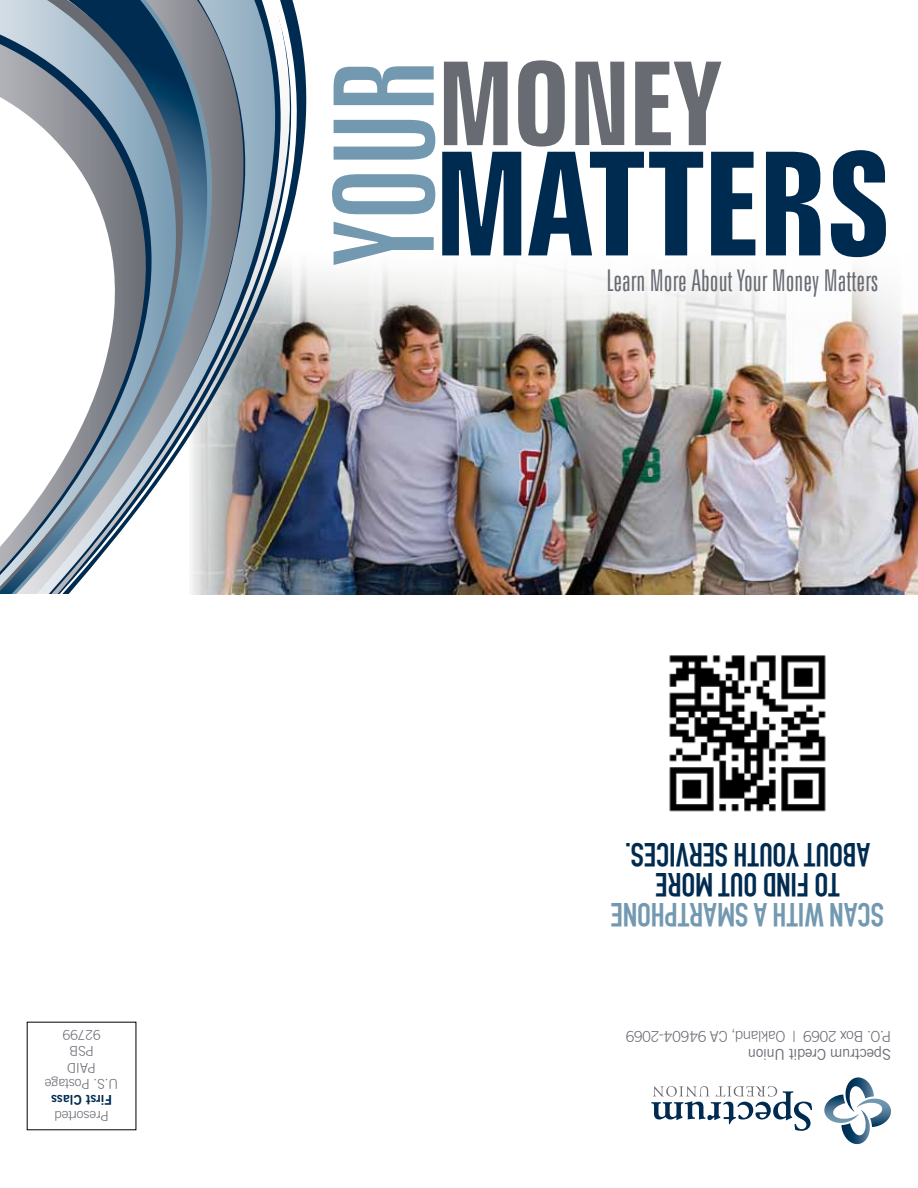
<style>
.page{position:relative;width:918px;height:1188px;background:#fff}
.page>*{position:absolute;margin:0;border:0;box-sizing:border-box;transform-origin:0 0}
.t1{font:700 extra-condensed 144px "Zurich BT";letter-spacing:-.01em;color:#002b51}
.t2{font:extra-condensed 139.05px "Zurich BT";color:#7399b1}
.t3{font:700 extra-condensed 115.95px "Zurich BT";letter-spacing:-.01em;color:#696b73}
.t4{font:33px/30px "DIN Engschrift Alternate";letter-spacing:-.005em;color:#002b51;text-align:center}
.t5{font:33px "DIN Engschrift Alternate";letter-spacing:.005em;color:#7399b1}
.t6{font:300 extra-condensed 30px "Zurich BT";color:#696b73}
.t7{font:300 15px "Trade Gothic";letter-spacing:-.01em;color:#696b73}
.t8{font:15px "Trade Gothic";letter-spacing:-.025em;color:#696b73}
.t9{font:300 13.5px/16.2px "Trade Gothic";color:#696b73;text-align:center}
.t10{font:13.5px "Trade Gothic Bold Two";color:#002b51}
</style>
<div class="page">
<img style="left:312px;top:269px;width:606px;height:325px">
<img style="left:304px;top:59px;width:8px;height:535px">
<img style="left:294px;top:6px;width:10px;height:588px">
<svg style="left:0;top:0;width:16px;height:594px"></svg>
<img style="left:288px;top:0;width:6px;height:594px">
<svg style="left:16px;top:0;width:20px;height:594px"></svg>
<svg style="left:36px;top:0;width:252px;height:594px"></svg>
<img style="left:669px;top:655px;width:157px;height:157px">
<svg style="left:824px;top:1077px;width:67px;height:68px"></svg>
<svg style="left:651px;top:1086px;width:161px;height:45px"></svg>
<h3 class="t3" style="left:438px;top:38px;width:285px">MONEY</h3>
<h2 class="t2" style="left:305px;top:265px;width:207px;rotate:-90deg">YOUR</h2>
<h1 class="t1" style="left:435px;top:122px;width:458px">MATTERS</h1>
<h3 class="t6" style="left:607px;top:265px;width:273px">Learn More About Your Money Matters</h3>
<p class="t9" style="left:118px;top:1092px;width:75px;rotate:-180deg">U.S. Postage<br>PAID<br>PSB<br>92799</p>
<p class="t10" style="left:112px;top:1108px;width:63px;rotate:-180deg">First Class</p>
<p class="t9" style="left:109px;top:1124px;width:56px;rotate:-180deg">Presorted</p>
<h3 class="t4" style="left:870px;top:899px;width:247px;rotate:-180deg">to find out more about Youth Servic es.</h3>
<h3 class="t5" style="left:884px;top:934px;width:275px;rotate:-180deg">Sc anwi th aSmartphone</h3>
<p class="t7" style="left:891px;top:1045px;width:267px;rotate:-180deg">P.O. Box 2069 | Oakland, CA 94604-2069</p>
<p class="t8" style="left:891px;top:1063px;width:145px;rotate:-180deg">Spectrum Credit Union</p>
</div>
